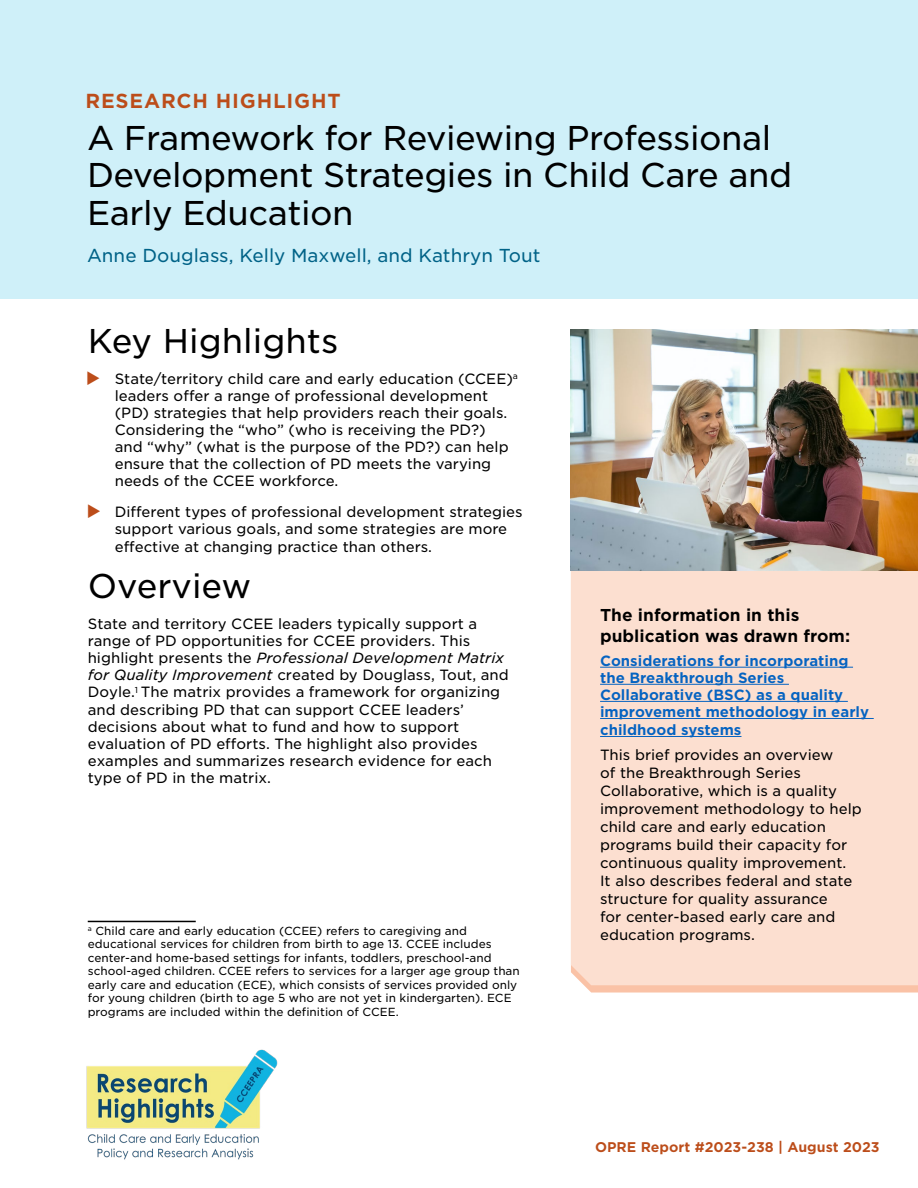
<style>
.page{position:relative;width:918px;height:1188px;background:#fff}
.page>*{position:absolute;margin:0;border:0;box-sizing:border-box;transform-origin:0 0}
.t1{font:33px/37.5px "Gotham S Sm";letter-spacing:-.015em;color:#000}
.t2{font:700 19.5px "Gotham S Sm";letter-spacing:.04em;color:#bc4d1a}
.t3{font:18px "Gotham S Sm";color:#006287}
.t4{font:700 16.5px/21px "Gotham S Sm";color:#000}
.t5{font:14.25px/17.1px "Gotham S Sm";color:#000}
.t6{font:700 14.25px/17.2px "Gotham S Sm";color:#0563c1}
.t7{font:700 13.5px "Gotham S Sm";color:#bc4d1a}
.t8{font:11.25px/13.5px "Gotham S Sm";color:#000}
.s1{font-style:italic}
</style>
<div class="page">
<div style="left:0;top:0;width:918px;height:298px;background:#cff0f9"></div>
<div style="left:571px;top:570px;width:347px;height:415px;background:#fcdfd0"></div>
<hr style="left:600px;top:667px;width:253px;height:1px;background:#0563c1">
<hr style="left:600px;top:684px;width:189px;height:1px;background:#0563c1">
<hr style="left:600px;top:701px;width:248px;height:1px;background:#0563c1">
<hr style="left:600px;top:718px;width:274px;height:1px;background:#0563c1">
<hr style="left:600px;top:736px;width:141px;height:1px;background:#0563c1">
<img style="left:571px;top:329px;width:347px;height:241px">
<img style="left:86px;top:1049px;width:192px;height:111px">
<hr style="left:88px;top:921px;width:108px;height:1px;background:#000">
<p class="t2" style="left:86px;top:87px;width:257px">RESEARCH HIGHLIGHT</p>
<h1 class="t1" style="left:87px;top:118px;width:707px">A Framework for Reviewing Professional<br>Development Strategies in Child Care and<br>Early Education</h1>
<p class="t3" style="left:87px;top:243px;width:455px">Anne Douglass, Kelly Maxwell, and Kathryn Tout</p>
<h2 class="t1" style="left:88px;top:322px;width:252px">Key Highlights</h2>
<p class="t5" style="left:115px;top:370px;width:405px;text-indent:-27px">• State/territory child care and early education (CCEE)<sup>a </sup>leaders offer a range of professional development (PD) strategies that help providers reach their goals.<br>Considering the “who” (who is receiving the PD?)<br>and “why” (what is the purpose of the PD?) can help ensure that the collection of PD meets the varying needs of the CCEE workforce.</p>
<p class="t5" style="left:115px;top:503px;width:410px;line-height:17.5px;text-indent:-27px">• Different types of professional development strategies support various goals, and some strategies are more effective at changing practice than others.</p>
<h2 class="t1" style="left:88px;top:567px;width:165px">Overview</h2>
<p class="t5" style="left:88px;top:615px;width:423px">State and territory CCEE leaders typically support a range of PD opportunities for CCEE providers. This highlight presents the <span class="s1">Professional Development Matrix for Quality Improvement</span> created by Douglass, Tout, and Doyle.<sup>1</sup> The matrix provides a framework for organizing and describing PD that can support CCEE leaders’ decisions about what to fund and how to support evaluation of PD efforts. The highlight also provides examples and summarizes research evidence for each type of PD in the matrix.</p>
<p class="t8" style="left:88px;top:924px;width:434px"><sup>a</sup> Child care and early education (CCEE) refers to caregiving and educational services for children from birth to age 13. CCEE includes center-and home-based settings for infants, toddlers, preschool-and school-aged children. CCEE refers to services for a larger age group than early care and education (ECE), which consists of services provided only for young children (birth to age 5 who are not yet in kindergarten). ECE programs are included within the definition of CCEE.</p>
<p class="t4" style="left:600px;top:604px;width:252px">The information in this publication was drawn from:</p>
<p class="t6" style="left:600px;top:652px;width:271px">Considerations for incorporating the Breakthrough Series<br>Collaborative (BSC) as a quality improvement methodology in early childhood systems</p>
<p class="t5" style="left:600px;top:745px;width:263px;line-height:18px">This brief provides an overview<br>of the Breakthrough Series<br>Collaborative, which is a quality improvement methodology to help child care and early education programs build their capacity for continuous quality improvement.<br>It also describes federal and state structure for quality assurance<br>for center-based early care and education programs.</p>
<p class="t7" style="left:595px;top:1138px;width:286px">OPRE Report #2023-238 | August 2023</p>
</div>
